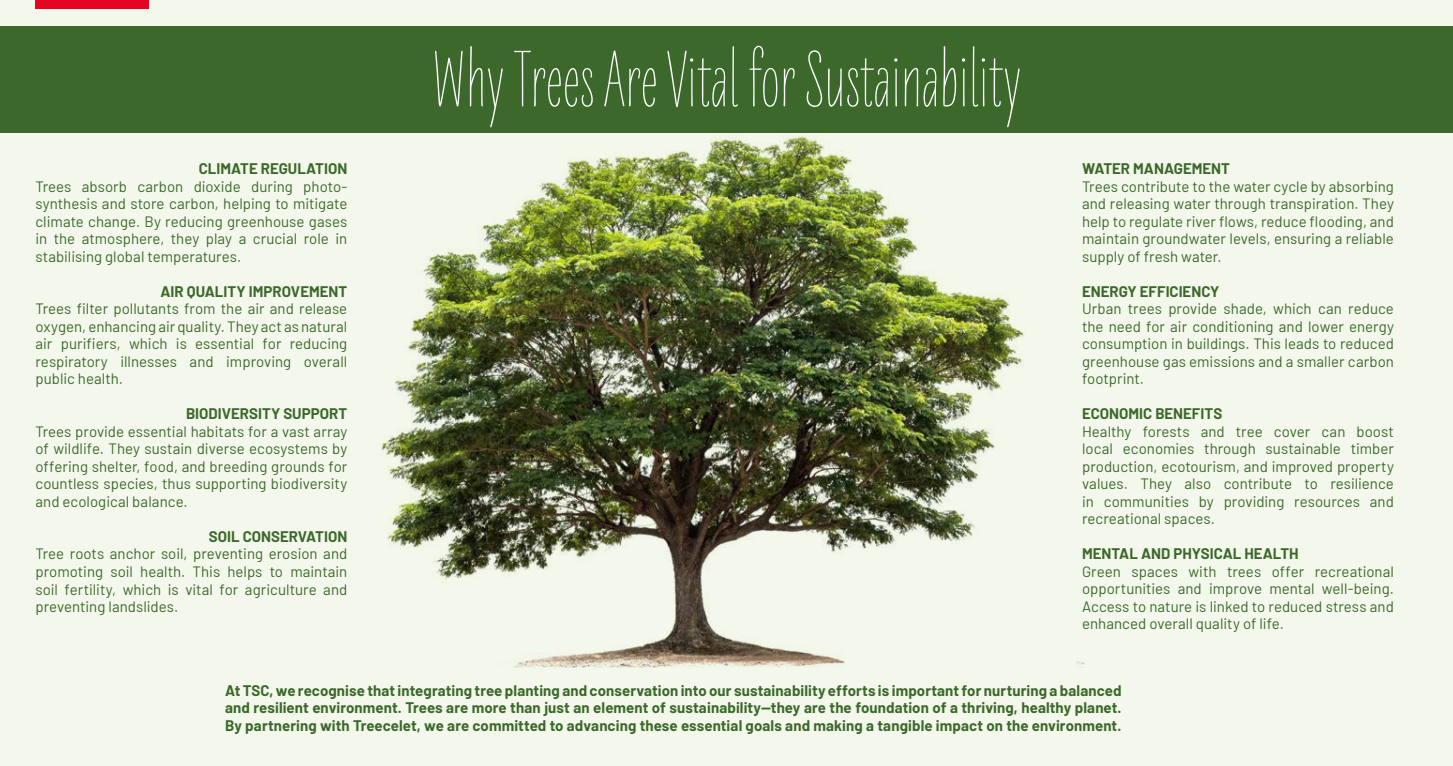
<style>
.page{position:relative;width:1453px;height:766px;background:#fff}
.page>*{position:absolute;margin:0;border:0;box-sizing:border-box;transform-origin:0 0}
.t1{font:81.25px "Liebe Erika";color:#fff}
.t2{font:15px/17.5px "Barlow";color:#3c692b;text-align:justify}
.t3{font:700 15px/17.5px "Barlow";color:#3c692b;text-align:justify}
</style>
<div class="page">
<div style="left:0;top:0;width:1453px;height:765px;background:#f4f8ec"></div>
<div style="left:0;top:27px;width:1453px;height:106px;background:#3c692b"></div>
<img style="left:380px;top:135px;width:713px;height:560px">
<div style="left:35px;top:0;width:114px;height:9px;background:#e40523"></div>
<p class="t3" style="left:199px;top:159px;width:150px">CLIMATE REGULATION</p>
<p class="t2" style="left:35px;top:176px;width:313px">Trees absorb carbon dioxide during photo&shy;synthesis and store carbon, helping to mitigate climate change. By reducing greenhouse gases in the atmosphere, they play a crucial role in stabilising global temperatures.</p>
<p class="t3" style="left:160px;top:281px;width:188px">AIR QUALITY IMPROVEMENT</p>
<p class="t2" style="left:35px;top:299px;width:313px">Trees filter pollutants from the air and release oxygen, enhancing air quality. They act as natural air purifiers, which is essential for reducing respiratory illnesses and improving overall public health.</p>
<p class="t3" style="left:186px;top:404px;width:163px">BIODIVERSITY SUPPORT</p>
<p class="t2" style="left:35px;top:421px;width:313px">Trees provide essential habitats for a vast array of wildlife. They sustain diverse ecosystems by offering shelter, food, and breeding grounds for countless species, thus supporting biodiversity and ecological balance.</p>
<p class="t3" style="left:209px;top:526px;width:140px">SOIL CONSERVATION</p>
<p class="t2" style="left:35px;top:544px;width:313px">Tree roots anchor soil, preventing erosion and promoting soil health. This helps to maintain soil fertility, which is vital for agriculture and preventing landslides.</p>
<h1 class="t1" style="left:432px;top:36px;width:590px">Why Trees Are Vital for Sustainability</h1>
<p class="t3" style="left:1082px;top:159px;width:149px">WATER MANAGEMENT</p>
<p class="t2" style="left:1082px;top:176px;width:313px">Trees contribute to the water cycle by absorbing and releasing water through transpiration. They help to regulate river flows, reduce flooding, and maintain groundwater levels, ensuring a reliable supply of fresh water.</p>
<p class="t3" style="left:1082px;top:281px;width:139px">ENERGY EFFICIENCY</p>
<p class="t2" style="left:1082px;top:299px;width:313px">Urban trees provide shade, which can reduce the need for air conditioning and lower energy consumption in buildings. This leads to reduced greenhouse gas emissions and a smaller carbon footprint.</p>
<p class="t3" style="left:1082px;top:404px;width:142px">ECONOMIC BENEFITS</p>
<p class="t2" style="left:1082px;top:421px;width:313px">Healthy forests and tree cover can boost local economies through sustainable timber production, ecotourism, and improved property values. They also contribute to resilience in communities by providing resources and recreational spaces.</p>
<p class="t3" style="left:1082px;top:544px;width:218px">MENTAL AND PHYSICAL HEALTH</p>
<p class="t2" style="left:1082px;top:561px;width:313px">Green spaces with trees offer recreational opportunities and improve mental well-being.<br>Access to nature is linked to reduced stress and enhanced overall quality of life.</p>
<p class="t3" style="left:225px;top:680px;width:898px">At TSC, we recognise that integrating tree planting and conservation into our sustainability efforts is important for nurturing a balanced and resilient environment. Trees are more than just an element of sustainability—they are the foundation of a thriving, healthy planet.<br>By partnering with Treecelet, we are committed to advancing these essential goals and making a tangible impact on the environment.</p>
</div>
